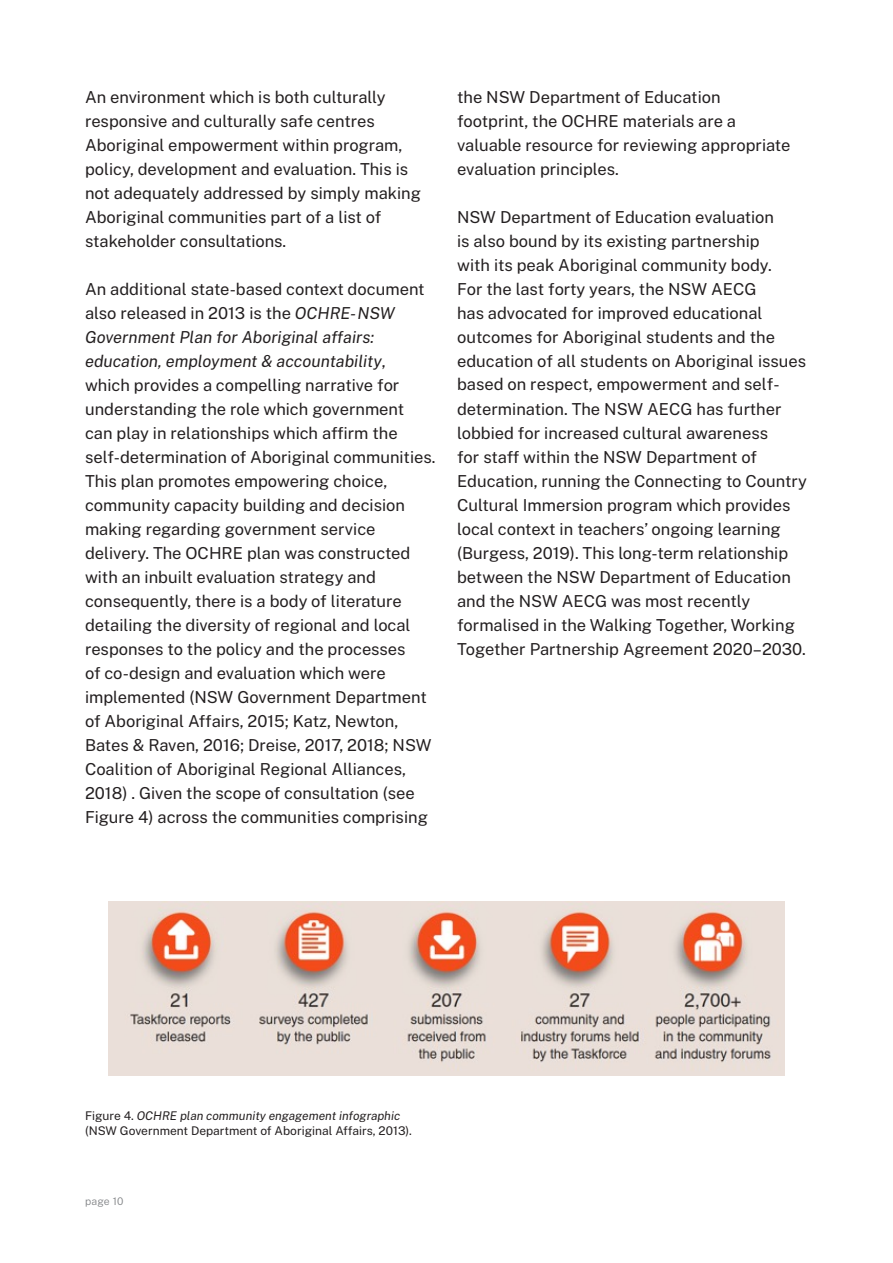
<style>
.page{position:relative;width:893px;height:1263px;background:#fff}
.page>*{position:absolute;margin:0;border:0;box-sizing:border-box;transform-origin:0 0}
.t1{font:16.5px/24px "Public Sans";color:#231f20}
.t2{font:12px/15px "Public Sans";color:#231f20}
.t3{font:300 10.5px "Public Sans";letter-spacing:.015em;color:#808285}
.s1{font-style:italic}
</style>
<div class="page">
<img style="left:108px;top:901px;width:677px;height:174px">
<p class="t1" style="left:85px;top:84px;width:337px">An environment which is both culturally responsive and culturally safe centres Aboriginal empowerment within program, policy, development and evaluation. This is not adequately addressed by simply making Aboriginal communities part of a list of stakeholder consultations.</p>
<p class="t1" style="left:85px;top:276px;width:352px">An additional state-based context document also released in 2013 is the <span class="s1">OCHRE- NSW Government Plan for Aboriginal affairs: education, employment &amp; accountability</span>,<br>which provides a compelling narrative for understanding the role which government can play in relationships which affirm the self-determination of Aboriginal communities.<br>This plan promotes empowering choice, community capacity building and decision making regarding government service delivery. The OCHRE plan was constructed with an inbuilt evaluation strategy and consequently, there is a body of literature detailing the diversity of regional and local responses to the policy and the processes<br>of co-design and evaluation which were implemented (NSW Government Department of Aboriginal Affairs, 2015; Katz, Newton, Bates &amp; Raven, 2016; Dreise, 2017, 2018; NSW Coalition of Aboriginal Regional Alliances, 2018) . Given the scope of consultation (see Figure 4) across the communities comprising</p>
<p class="t1" style="left:457px;top:84px;width:335px">the NSW Department of Education footprint, the OCHRE materials are a valuable resource for reviewing appropriate evaluation principles.</p>
<p class="t1" style="left:457px;top:204px;width:351px">NSW Department of Education evaluation<br>is also bound by its existing partnership<br>with its peak Aboriginal community body.<br>For the last forty years, the NSW AECG<br>has advocated for improved educational outcomes for Aboriginal students and the education of all students on Aboriginal issues based on respect, empowerment and self&shy;determination. The NSW AECG has further lobbied for increased cultural awareness<br>for staff within the NSW Department of Education, running the Connecting to Country Cultural Immersion program which provides local context in teachers’ ongoing learning (Burgess, 2019). This long-term relationship between the NSW Department of Education and the NSW AECG was most recently formalised in the Walking Together, Working Together Partnership Agreement 2020–2030.</p>
<p class="t2" style="left:85px;top:1108px;width:328px">Figure 4. <span class="s1">OCHRE plan community engagement infographic </span>(NSW Government Department of Aboriginal Affairs, 2013).</p>
<p class="t3" style="left:85px;top:1194px;width:40px">page 10</p>
</div>
